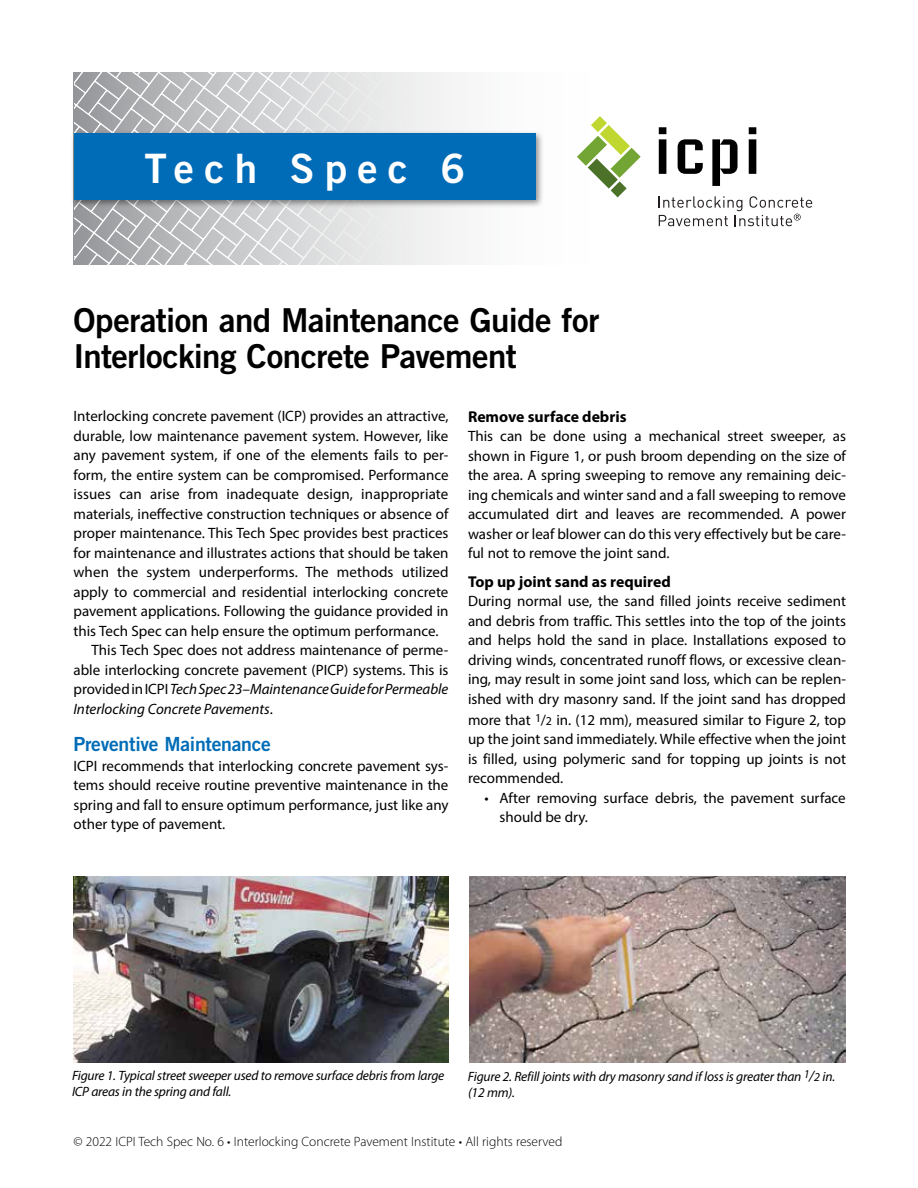
<style>
.page{position:relative;width:918px;height:1188px;background:#fff}
.page>*{position:absolute;margin:0;border:0;box-sizing:border-box;transform-origin:0 0}
.t1{font:40.5px "Trade Gothic Bold Two";letter-spacing:.25em;color:#fff}
.t2{font:33px/36px "Trade Gothic Bold Two";letter-spacing:-.02em;color:#000}
.t3{font:19.5px "Trade Gothic Bold Two";letter-spacing:-.015em;color:#006cb7}
.t4{font:700 15.75px "Myriad Pro";color:#000}
.t5{font:15px/19.5px "Myriad Pro";color:#000;text-align:justify}
.t6{font:italic 15px "Myriad Pro";color:#000}
.t7{font:italic 13.5px/16.5px "Myriad Pro";letter-spacing:-.015em;color:#000}
.t8{font:300 13.5px "Myriad Pro";color:#000}
.s1{font-style:normal}
.s2{font-size:12px}
.s3{font-size:15px}
</style>
<div class="page">
<svg style="left:74px;top:72px;width:381px;height:193px"></svg>
<div style="left:71px;top:130px;width:473px;height:79px;background:#000;opacity:.44"></div>
<div style="left:74px;top:133px;width:462px;height:67px;background:#006cb7"></div>
<svg style="left:577px;top:116px;width:64px;height:81px"></svg>
<svg style="left:659px;top:127px;width:7px;height:47px"></svg>
<svg style="left:678px;top:139px;width:25px;height:35px"></svg>
<svg style="left:712px;top:139px;width:26px;height:47px"></svg>
<svg style="left:749px;top:127px;width:7px;height:47px"></svg>
<svg style="left:659px;top:196px;width:153px;height:30px"></svg>
<img style="left:74px;top:876px;width:374px;height:187px">
<img style="left:470px;top:876px;width:376px;height:187px">
<h1 class="t1" style="left:144px;top:144px;width:323px">Tech Spec 6</h1>
<h2 class="t2" style="left:74px;top:302px;width:527px">Operation and Maintenance Guide for<br>Interlocking Concrete Pavement</h2>
<p class="t5" style="left:74px;top:406px;width:377px">Interlocking concrete pavement (ICP) provides an attractive,</p>
<p class="t5" style="left:74px;top:426px;width:376px">durable, low maintenance pavement system. However, like</p>
<p class="t5" style="left:74px;top:445px;width:376px">any pavement system, if one of the elements fails to per-</p>
<p class="t5" style="left:74px;top:465px;width:377px">form, the entire system can be compromised. Performance</p>
<p class="t5" style="left:74px;top:484px;width:376px">issues can arise from inadequate design, inappropriate</p>
<p class="t5" style="left:74px;top:504px;width:376px">materials, ineffective construction techniques or absence of</p>
<p class="t5" style="left:74px;top:523px;width:377px">proper maintenance. This Tech Spec provides best practices</p>
<p class="t5" style="left:74px;top:543px;width:377px">for maintenance and illustrates actions that should be taken</p>
<p class="t5" style="left:74px;top:562px;width:377px">when the system underperforms. The methods utilized</p>
<p class="t5" style="left:74px;top:582px;width:377px">apply to commercial and residential interlocking concrete</p>
<p class="t5" style="left:74px;top:601px;width:377px">pavement applications. Following the guidance provided in</p>
<p class="t5" style="left:74px;top:621px;width:366px">this Tech Spec can help ensure the optimum performance.</p>
<p class="t5" style="left:92px;top:640px;width:358px">This Tech Spec does not address maintenance of perme-</p>
<p class="t5" style="left:74px;top:660px;width:376px">able interlocking concrete pavement (PICP) systems. This is</p>
<p class="t6" style="left:74px;top:680px;width:376px"><span class="s1">provided in ICPI</span> Tech Spec 23–Maintenance Guide for Permeable</p>
<p class="t6" style="left:74px;top:700px;width:201px">Interlocking Concrete Pavements<span class="s1">.</span></p>
<h3 class="t3" style="left:74px;top:732px;width:199px">Preventive Maintenance</h3>
<p class="t5" style="left:74px;top:756px;width:377px">ICPI recommends that interlocking concrete pavement sys&shy;tems should receive routine preventive maintenance in the spring and fall to ensure optimum performance, just like any other type of pavement.</p>
<p class="t4" style="left:468px;top:406px;width:160px">Remove surface debris</p>
<p class="t5" style="left:468px;top:426px;width:380px">This can be done using a mechanical street sweeper, as shown in Figure 1, or push broom depending on the size of the area. A spring sweeping to remove any remaining deic&shy;ing chemicals and winter sand and a fall sweeping to remove accumulated dirt and leaves are recommended. A power washer or leaf blower can do this very effectively but be care&shy;ful not to remove the joint sand.</p>
<p class="t4" style="left:468px;top:571px;width:204px">Top up joint sand as required</p>
<p class="t5" style="left:468px;top:591px;width:380px">During normal use, the sand filled joints receive sediment and debris from traffic. This settles into the top of the joints and helps hold the sand in place. Installations exposed to driving winds, concentrated runoff flows, or excessive clean&shy;ing, may result in some joint sand loss, which can be replen&shy;ished with dry masonry sand. If the joint sand has dropped</p>
<p class="t5" style="left:468px;top:710px;width:379px">more that <sup>1</sup>/<span class="s2">2</span> in. (12 mm), measured similar to Figure 2, top up the joint sand immediately. While effective when the joint is filled, using polymeric sand for topping up joints is not recommended.</p>
<p class="t5" style="left:500px;top:788px;width:348px;text-indent:-15px">• After removing surface debris, the pavement surface should be dry.</p>
<p class="t7" style="left:72px;top:1067px;width:374px">Figure 1. Typical street sweeper used to remove surface debris from large<br>ICP areas in the spring and fall.</p>
<p class="t7" style="left:468px;top:1068px;width:369px">Figure 2. Refill joints with dry masonry sand if loss is greater than <sup>1</sup><span class="s3">/</span><span class="s2">2</span> in. (12 mm).</p>
<p class="t8" style="left:74px;top:1133px;width:490px">© 2022 ICPI Tech Spec No. 6 • Interlocking Concrete Pavement Institute • All rights reserved</p>
</div>
